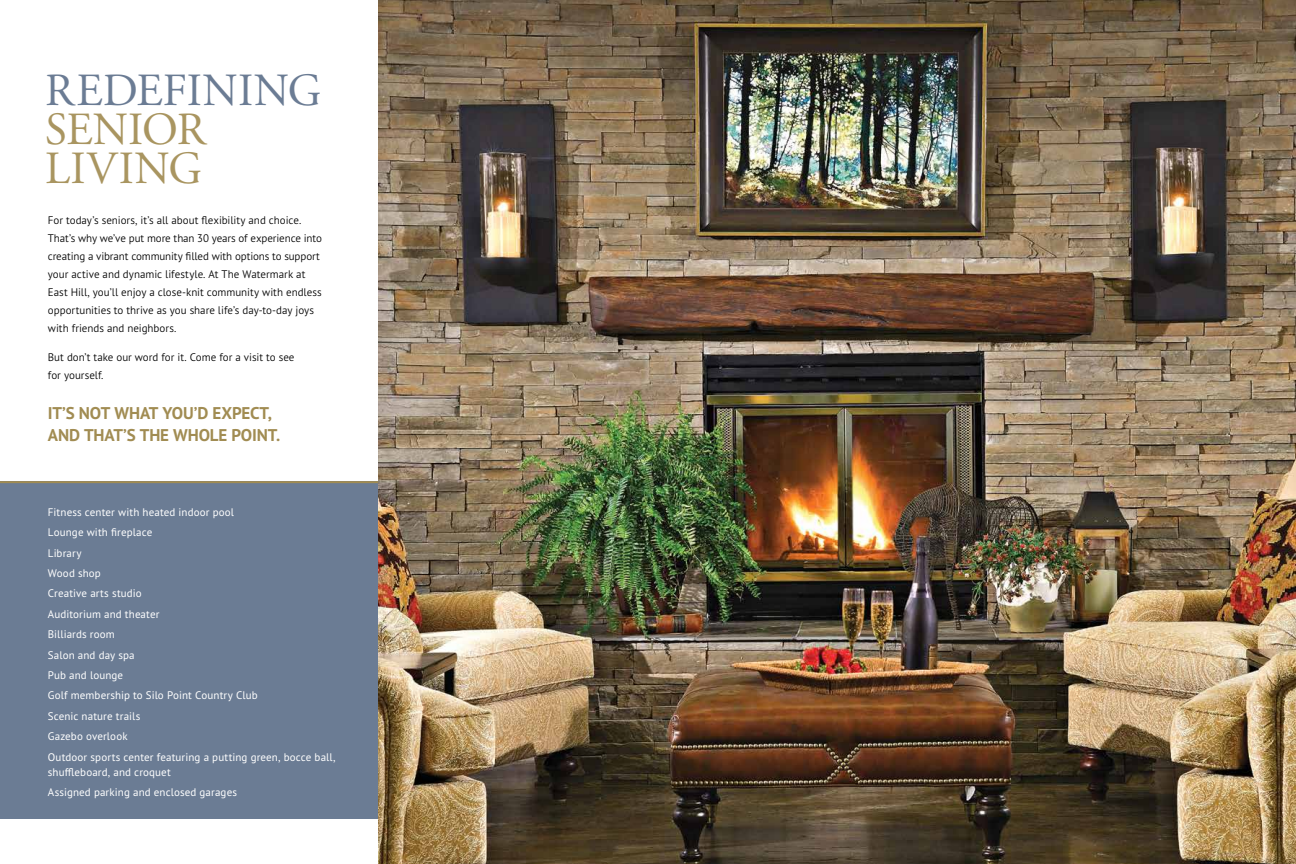
<style>
.page{position:relative;width:1296px;height:864px;background:#fff}
.page>*{position:absolute;margin:0;border:0;box-sizing:border-box;transform-origin:0 0}
.t1{font:46px/39px "Adobe Garamond Pro";letter-spacing:.005em;color:#a99560}
.t2{font:46px "Adobe Garamond Pro";color:#6b7c94}
.t3{font:700 17px/22px "PT Sans Pro";letter-spacing:-.01em;color:#a18c52}
.t4{font:300 11px/18px "PT Sans Pro";letter-spacing:-.005em;color:#000}
.t5{font:11px/20.4px "PT Sans Pro";letter-spacing:.01em;color:#fff}
</style>
<div class="page">
<div style="left:0;top:482px;width:405px;height:337px;background:#6b7c94"></div>
<hr style="left:0;top:481px;width:405px;height:2px;background:#a18c52">
<img style="left:378px;top:0;width:918px;height:864px">
<h1 class="t2" style="left:45px;top:63px;width:278px">REDEFINING</h1>
<h1 class="t1" style="left:45px;top:112px;width:162px">SENIOR<br>LIVING</h1>
<p class="t4" style="left:48px;top:211px;width:276px">For today’s seniors, it’s all about flexibility and choice.<br>That’s why we’ve put more than 30 years of experience into creating a vibrant community filled with options to support your active and dynamic lifestyle. At The Watermark at East Hill, you’ll enjoy a close-knit community with endless opportunities to thrive as you share life’s day-to-day joys with friends and neighbors.</p>
<p class="t4" style="left:48px;top:348px;width:248px">But don’t take our word for it. Come for a visit to see for yourself.</p>
<h2 class="t3" style="left:48px;top:402px;width:234px">IT’S NOT WHAT YOU’D EXPECT,<br>AND THAT’S THE WHOLE POINT.</h2>
<p class="t5" style="left:48px;top:501px;width:289px">Fitness center with heated indoor pool<br>Lounge with fireplace<br>Library<br>Wood shop<br>Creative arts studio<br>Auditorium and theater<br>Billiards room<br>Salon and day spa<br>Pub and lounge<br>Golf membership to Silo Point Country Club<br>Scenic nature trails<br>Gazebo overlook<br>Outdoor sports center featuring a putting green, bocce ball,</p>
<p class="t5" style="left:48px;top:761px;width:191px">shuffleboard, and croquet<br>Assigned parking and enclosed garages</p>
</div>
